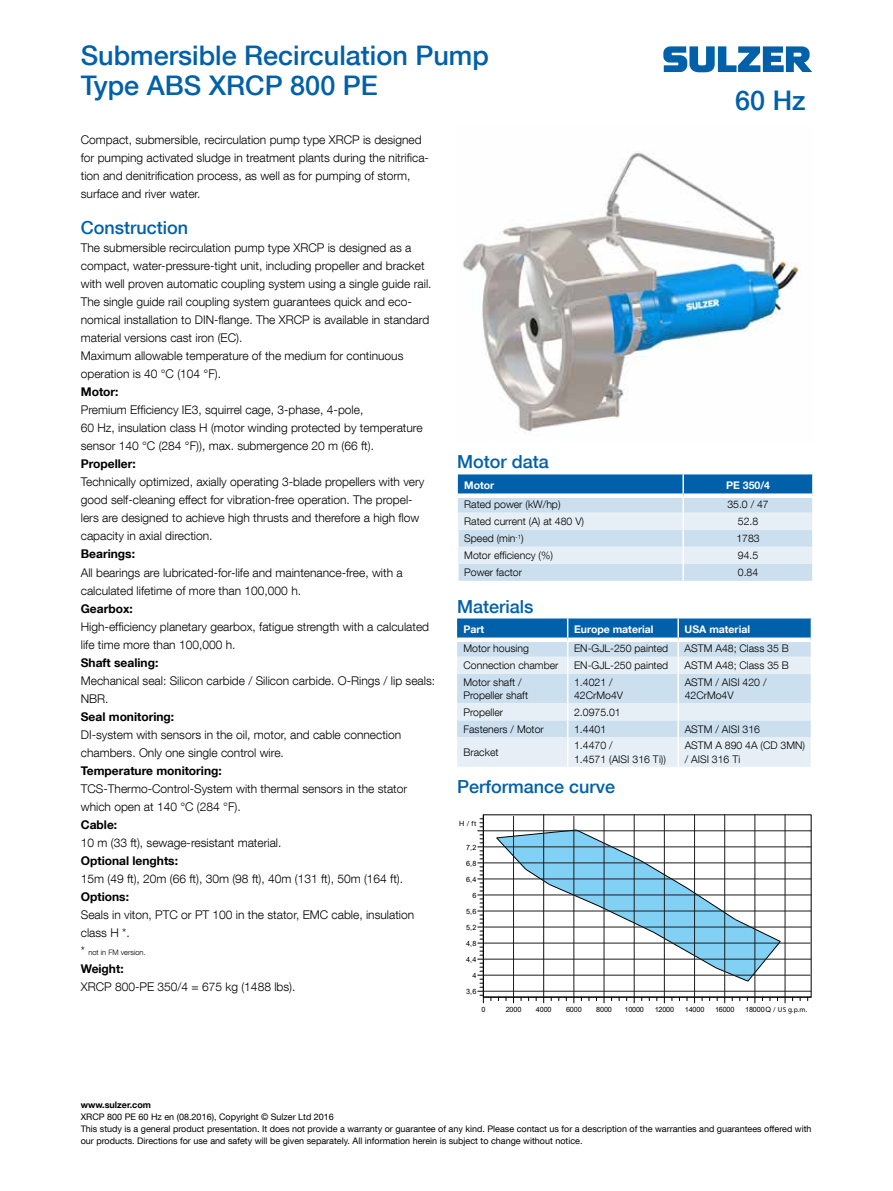
<style>
.page{position:relative;width:893px;height:1191px;background:#fff}
.page>*{position:absolute;margin:0;border:0;box-sizing:border-box;transform-origin:0 0}
.t1{font:500 27px/30px "Helvetica Neue LT Com";color:#0060a9}
.t2{font:500 18px "Helvetica Neue LT Com";color:#0060a9}
.t3{font:300 12px/18px "Helvetica Neue LT Com";color:#000}
.t4{font:700 12px "Helvetica Neue LT Com";color:#000}
.t5{font:300 10.5px/13.5px "Helvetica Neue LT Com";color:#000}
.t6{font:700 10.5px "Helvetica Neue LT Com";color:#fff}
.t7{font:9px/12px "Helvetica Neue LT Com";color:#000}
.t8{font:700 9px "Helvetica Neue LT Com";color:#000}
.t9{font:300 7.5px "Helvetica Neue LT Com";color:#000}
.t10{font:7.2px "Arial Unicode MS";letter-spacing:-.02em;color:#000}
.t11{font:italic 7.2px "Arial Unicode MS";color:#000}
.s1{font-size:12px}
.s2{font-style:normal}
</style>
<div class="page">
<svg style="left:663px;top:46px;width:149px;height:26px"></svg>
<img style="left:462px;top:152px;width:339px;height:281px">
<hr style="left:483px;top:997px;width:328px;height:1px;background:#000">
<svg style="left:478px;top:818px;width:6px;height:184px"></svg>
<svg style="left:496px;top:829px;width:285px;height:153px"></svg>
<hr style="left:543px;top:815px;width:1px;height:182px;background:#1d1d1b">
<hr style="left:574px;top:816px;width:1px;height:181px;background:#1d1d1b">
<hr style="left:604px;top:815px;width:1px;height:182px;background:#1d1d1b">
<hr style="left:634px;top:815px;width:1px;height:182px;background:#1d1d1b">
<hr style="left:664px;top:815px;width:1px;height:182px;background:#1d1d1b">
<hr style="left:694px;top:815px;width:1px;height:182px;background:#1d1d1b">
<hr style="left:724px;top:815px;width:1px;height:182px;background:#1d1d1b">
<hr style="left:755px;top:815px;width:1px;height:182px;background:#1d1d1b">
<hr style="left:785px;top:815px;width:1px;height:182px;background:#1d1d1b">
<hr style="left:513px;top:816px;width:1px;height:181px;background:#1d1d1b">
<hr style="left:483px;top:846px;width:325px;height:1px;background:#1d1d1b">
<hr style="left:483px;top:862px;width:328px;height:1px;background:#1d1d1b">
<hr style="left:483px;top:878px;width:328px;height:1px;background:#1d1d1b">
<hr style="left:483px;top:894px;width:328px;height:1px;background:#1d1d1b">
<hr style="left:483px;top:910px;width:328px;height:1px;background:#1d1d1b">
<hr style="left:483px;top:926px;width:328px;height:1px;background:#1d1d1b">
<hr style="left:483px;top:942px;width:327px;height:1px;background:#1d1d1b">
<hr style="left:483px;top:959px;width:328px;height:1px;background:#1d1d1b">
<hr style="left:483px;top:975px;width:327px;height:1px;background:#1d1d1b">
<hr style="left:483px;top:991px;width:328px;height:1px;background:#1d1d1b">
<hr style="left:483px;top:830px;width:327px;height:1px;background:#1d1d1b">
<svg style="left:457px;top:474px;width:356px;height:107px;background:#b3cfe5"></svg>
<svg style="left:457px;top:618px;width:355px;height:149px;background:#bfd7e9"></svg>
<hr style="left:567px;top:737px;width:1px;height:30px;background:#fff">
<hr style="left:677px;top:737px;width:2px;height:30px;background:#fff">
<hr style="left:811px;top:737px;width:1px;height:30px;background:#fff">
<h1 class="t1" style="left:81px;top:40px;width:410px">Submersible Recirculation Pump<br>Type ABS XRCP 800 PE</h1>
<p class="t3" style="left:81px;top:131px;width:350px">Compact, submersible, recirculation pump type XRCP is designed for pumping activated sludge in treatment plants during the nitrifica&shy;tion and denitrification process, as well as for pumping of storm, surface and river water.</p>
<h2 class="t2" style="left:81px;top:217px;width:109px">Construction</h2>
<p class="t3" style="left:81px;top:239px;width:352px">The submersible recirculation pump type XRCP is designed as a compact, water-pressure-tight unit, including propeller and bracket with well proven automatic coupling system using a single guide rail.<br>The single guide rail coupling system guarantees quick and eco&shy;nomical installation to DIN-flange. The XRCP is available in standard material versions cast iron (EC).<br>Maximum allowable temperature of the medium for continuous operation is 40 °C (104 °F).</p>
<p class="t4" style="left:81px;top:384px;width:39px">Motor:</p>
<p class="t3" style="left:81px;top:401px;width:343px">Premium Efficiency IE3, squirrel cage, 3-phase, 4-pole,<br>60 Hz, insulation class H (motor winding protected by temperature sensor 140 °C (284 °F)), max. submergence 20 m (66 ft).</p>
<p class="t4" style="left:81px;top:456px;width:57px">Propeller:</p>
<p class="t3" style="left:81px;top:473px;width:345px">Technically optimized, axially operating 3-blade propellers with very good self-cleaning effect for vibration-free operation. The propel&shy;lers are designed to achieve high thrusts and therefore a high flow capacity in axial direction.</p>
<p class="t4" style="left:81px;top:546px;width:56px">Bearings:</p>
<p class="t3" style="left:81px;top:563px;width:323px">All bearings are lubricated-for-life and maintenance-free, with a calculated lifetime of more than 100,000 h.</p>
<p class="t4" style="left:81px;top:600px;width:53px">Gearbox:</p>
<p class="t3" style="left:81px;top:617px;width:350px">High-efficiency planetary gearbox, fatigue strength with a calculated life time more than 100,000 h.</p>
<p class="t4" style="left:81px;top:654px;width:79px">Shaft sealing:</p>
<p class="t3" style="left:81px;top:671px;width:356px">Mechanical seal: Silicon carbide / Silicon carbide. O-Rings / lip seals:<br>NBR.</p>
<p class="t4" style="left:81px;top:708px;width:95px">Seal monitoring:</p>
<p class="t3" style="left:81px;top:725px;width:322px">DI-system with sensors in the oil, motor, and cable connection chambers. Only one single control wire.</p>
<p class="t4" style="left:81px;top:762px;width:143px">Temperature monitoring:</p>
<p class="t3" style="left:81px;top:779px;width:328px">TCS-Thermo-Control-System with thermal sensors in the stator which open at 140 °C (284 °F).</p>
<p class="t4" style="left:81px;top:816px;width:38px">Cable:</p>
<p class="t3" style="left:81px;top:833px;width:202px">10 m (33 ft), sewage-resistant material.</p>
<p class="t4" style="left:81px;top:852px;width:99px">Optional lenghts:</p>
<p class="t3" style="left:81px;top:869px;width:324px">15m (49 ft), 20m (66 ft), 30m (98 ft), 40m (131 ft), 50m (164 ft).</p>
<p class="t4" style="left:81px;top:888px;width:50px">Options:</p>
<p class="t3" style="left:81px;top:905px;width:335px">Seals in viton, PTC or PT 100 in the stator, EMC cable, insulation class H *.</p>
<p class="t9" style="left:81px;top:947px;width:66px"><span class="s1">*</span> not in FM version.</p>
<p class="t4" style="left:81px;top:960px;width:44px">Weight:</p>
<p class="t3" style="left:81px;top:977px;width:216px">XRCP 800-PE 350/4 = 675 kg (1488 lbs).</p>
<h1 class="t1" style="left:735px;top:85px;width:72px">60 Hz</h1>
<h2 class="t2" style="left:457px;top:451px;width:93px">Motor data</h2>
<p class="t6" style="left:464px;top:478px;width:32px">Motor</p>
<p class="t6" style="left:726px;top:478px;width:45px">PE 350/4</p>
<p class="t5" style="left:464px;top:497px;width:98px">Rated power (kW/hp)</p>
<p class="t5" style="left:727px;top:497px;width:43px">35.0 / 47</p>
<p class="t5" style="left:464px;top:514px;width:121px">Rated current (A) at 480 V)</p>
<p class="t5" style="left:738px;top:514px;width:22px">52.8</p>
<p class="t5" style="left:464px;top:531px;width:61px">Speed (min<sup>-1</sup>)</p>
<p class="t5" style="left:736px;top:531px;width:25px">1783</p>
<p class="t5" style="left:464px;top:548px;width:90px">Motor efficiency (%)</p>
<p class="t5" style="left:738px;top:548px;width:22px">94.5</p>
<p class="t5" style="left:464px;top:565px;width:59px">Power factor</p>
<p class="t5" style="left:738px;top:565px;width:22px">0.84</p>
<h2 class="t2" style="left:457px;top:595px;width:78px">Materials</h2>
<p class="t6" style="left:463px;top:622px;width:22px">Part</p>
<p class="t6" style="left:574px;top:622px;width:81px">Europe material</p>
<p class="t6" style="left:685px;top:622px;width:67px">USA material</p>
<p class="t5" style="left:463px;top:641px;width:67px">Motor housing</p>
<p class="t5" style="left:574px;top:641px;width:96px">EN-GJL-250 painted</p>
<p class="t5" style="left:685px;top:641px;width:106px">ASTM A48; Class 35 B</p>
<p class="t5" style="left:463px;top:658px;width:96px">Connection chamber</p>
<p class="t5" style="left:574px;top:658px;width:96px">EN-GJL-250 painted</p>
<p class="t5" style="left:685px;top:658px;width:106px">ASTM A48; Class 35 B</p>
<p class="t5" style="left:463px;top:675px;width:66px">Motor shaft /<br>Propeller shaft</p>
<p class="t5" style="left:574px;top:675px;width:51px">1.4021 /<br>42CrMo4V</p>
<p class="t5" style="left:685px;top:675px;width:83px">ASTM / AISI 420 /<br>42CrMo4V</p>
<p class="t5" style="left:464px;top:705px;width:41px">Propeller</p>
<p class="t5" style="left:574px;top:705px;width:48px">2.0975.01</p>
<p class="t5" style="left:464px;top:722px;width:82px">Fasteners / Motor</p>
<p class="t5" style="left:574px;top:722px;width:34px">1.4401</p>
<p class="t5" style="left:685px;top:722px;width:77px">ASTM / AISI 316</p>
<p class="t5" style="left:464px;top:745px;width:37px">Bracket</p>
<p class="t5" style="left:574px;top:738px;width:93px">1.4470 /<br>1.4571 (AISI 316 Ti))</p>
<p class="t5" style="left:685px;top:738px;width:122px">ASTM A 890 4A (CD 3MN) / AISI 316 Ti</p>
<h2 class="t2" style="left:457px;top:775px;width:160px">Performance curve</h2>
<p class="t11" style="left:459px;top:819px;width:19px"><span class="s2">H</span>/ft</p>
<p class="t10" style="left:466px;top:841px;width:12px">7,2</p>
<p class="t10" style="left:466px;top:857px;width:12px">6,8</p>
<p class="t10" style="left:466px;top:873px;width:12px">6,4</p>
<p class="t10" style="left:472px;top:890px;width:6px">6</p>
<p class="t10" style="left:466px;top:906px;width:12px">5,6</p>
<p class="t10" style="left:466px;top:922px;width:12px">5,2</p>
<p class="t10" style="left:466px;top:938px;width:12px">4,8</p>
<p class="t10" style="left:466px;top:954px;width:12px">4,4</p>
<p class="t10" style="left:472px;top:970px;width:6px">4</p>
<p class="t10" style="left:466px;top:986px;width:12px">3,6</p>
<p class="t10" style="left:481px;top:1004px;width:6px">0</p>
<p class="t10" style="left:506px;top:1004px;width:17px">2000</p>
<p class="t10" style="left:536px;top:1004px;width:17px">4000</p>
<p class="t10" style="left:566px;top:1004px;width:17px">6000</p>
<p class="t10" style="left:596px;top:1004px;width:17px">8000</p>
<p class="t10" style="left:624px;top:1004px;width:21px">10000</p>
<p class="t10" style="left:655px;top:1004px;width:21px">12000</p>
<p class="t10" style="left:685px;top:1004px;width:21px">14000</p>
<p class="t10" style="left:715px;top:1004px;width:21px">16000</p>
<p class="t11" style="left:745px;top:1005px;width:63px"><span class="s2">18000Q</span> / US g.p.m.</p>
<p class="t8" style="left:81px;top:1099px;width:72px">www.sulzer.com</p>
<p class="t7" style="left:81px;top:1110px;width:732px">XRCP 800 PE 60 Hz en (08.2016), Copyright © Sulzer Ltd 2016<br>This study is a general product presentation. It does not provide a warranty or guarantee of any kind. Please contact us for a description of the warranties and guarantees offered with our products. Directions for use and safety will be given separately. All information herein is subject to change without notice.</p>
</div>
